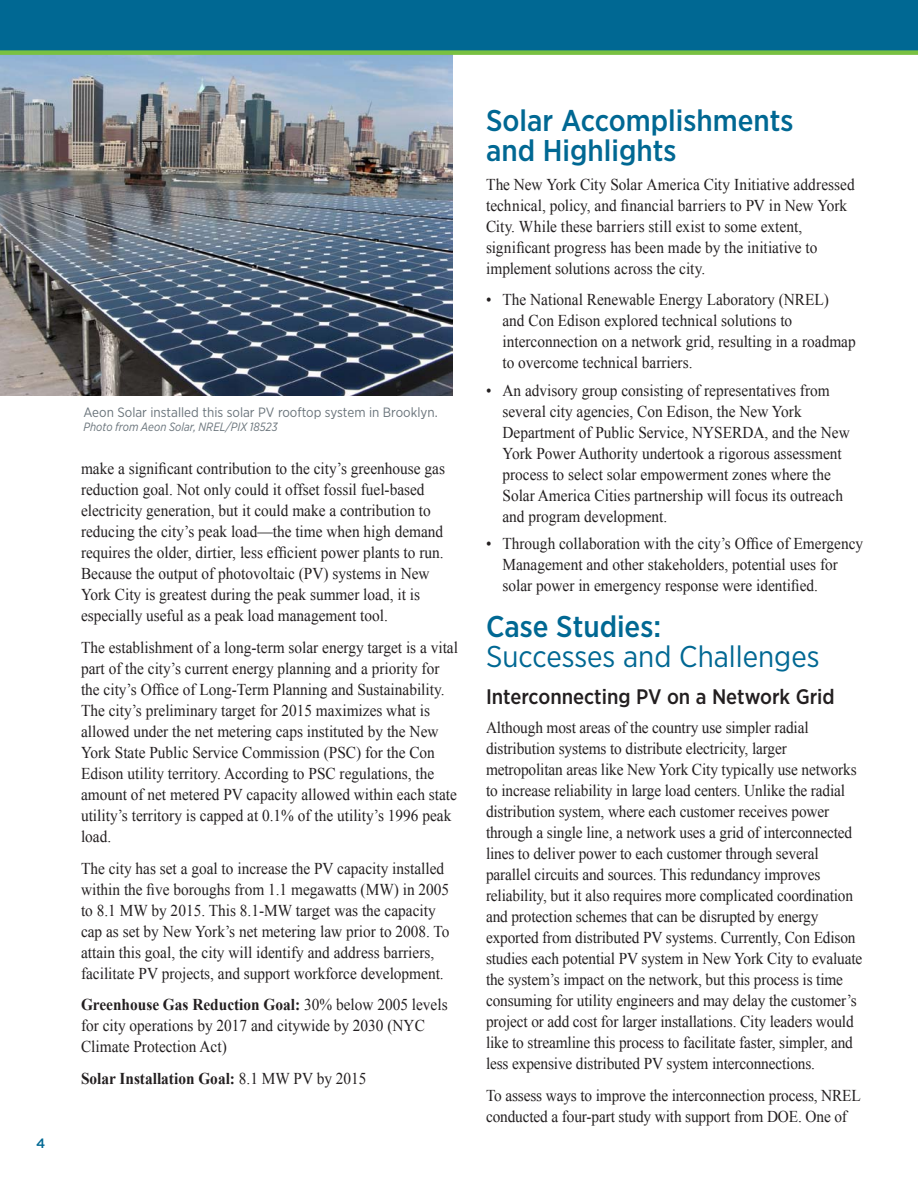
<style>
.page{position:relative;width:918px;height:1188px;background:#fff}
.page>*{position:absolute;margin:0;border:0;box-sizing:border-box;transform-origin:0 0}
.subhead{font:30px/30px "Gotham Narrow";color:#006893}
.subhead-2{font:500 30px/30px "Gotham Narrow";color:#006893}
.subhead2{font:500 21px "Gotham Narrow";color:#231f20}
.Body_text{font:16.5px/21px "Times New Roman";color:#231f20;scale:.93 1}
.Body_text_bullets{font:16.5px/21px "Times New Roman";color:#231f20;scale:.93 1}
.Body_text-2{font:700 16.5px "Times New Roman";color:#231f20;scale:.93 1}
.t1{font:13.5px "Gotham Narrow";color:#6a747b}
.t2{font:500 13.5px "Gotham";color:#006893}
.t3{font:italic 12px "Gotham Narrow";letter-spacing:.005em;color:#6a747b;scale:.95 1}
.s1{font-weight:700}
.s2{font-weight:400}
.s3{font-weight:500}
</style>
<div class="page">
<div style="left:0;top:0;width:918px;height:53px;background:#006893"></div>
<img style="left:0;top:55px;width:453px;height:340px">
<div style="left:0;top:50px;width:918px;height:5px;background:#79c142"></div>
<p class="t2" style="left:36px;top:1134px;width:11px">4</p>
<p class="t1" style="left:83px;top:404px;width:356px">Aeon Solar installed this solar PV rooftop system in Brooklyn.</p>
<p class="t3" style="left:83px;top:420px;width:206px">Photo from Aeon Solar, NREL/PIX 18523</p>
<p class="Body_text" style="left:81px;top:458px;width:393px">make a significant contribution to the city’s greenhouse gas reduction goal. Not only could it offset fossil fuel-based electricity generation, but it could make a contribution to reducing the city’s peak load—the time when high demand requires the older, dirtier, less efficient power plants to run.<br>Because the output of photovoltaic (PV) systems in New York City is greatest during the peak summer load, it is especially useful as a peak load management tool.</p>
<p class="Body_text" style="left:81px;top:637px;width:407px">The establishment of a long-term solar energy target is a vital part of the city’s current energy planning and a priority for the city’s Office of Long-Term Planning and Sustainability.<br>The city’s preliminary target for 2015 maximizes what is allowed under the net metering caps instituted by the New York State Public Service Commission (PSC) for the Con Edison utility territory. According to PSC regulations, the amount of net metered PV capacity allowed within each state utility’s territory is capped at 0.1% of the utility’s 1996 peak load.</p>
<p class="Body_text" style="left:81px;top:857px;width:398px">The city has set a goal to increase the PV capacity installed within the five boroughs from 1.1 megawatts (MW) in 2005 to 8.1 MW by 2015. This 8.1-MW target was the capacity cap as set by New York’s net metering law prior to 2008. To attain this goal, the city will identify and address barriers, facilitate PV projects, and support workforce development.</p>
<p class="Body_text" style="left:81px;top:994px;width:396px"><span class="s1">Greenhouse Gas Reduction Goal:</span> 30% below 2005 levels for city operations by 2017 and citywide by 2030 (NYC<br>Climate Protection Act)</p>
<p class="Body_text-2" style="left:81px;top:1067px;width:309px">Solar Installation Goal: <span class="s2">8.1 MW PV by 2015</span></p>
<p class="subhead-2" style="left:486px;top:105px;width:309px">Solar Accomplishments and Highlights</p>
<p class="Body_text" style="left:486px;top:173px;width:398px">The New York City Solar America City Initiative addressed technical, policy, and financial barriers to PV in New York City. While these barriers still exist to some extent, significant progress has been made by the initiative to implement solutions across the city.</p>
<p class="Body_text_bullets" style="left:502px;top:289px;width:381px;text-indent:-16px">• The National Renewable Energy Laboratory (NREL)<br>and Con Edison explored technical solutions to interconnection on a network grid, resulting in a roadmap to overcome technical barriers.</p>
<p class="Body_text_bullets" style="left:502px;top:380px;width:375px;text-indent:-16px">• An advisory group consisting of representatives from several city agencies, Con Edison, the New York Department of Public Service, NYSERDA, and the New York Power Authority undertook a rigorous assessment process to select solar empowerment zones where the Solar America Cities partnership will focus its outreach and program development.</p>
<p class="Body_text_bullets" style="left:502px;top:533px;width:389px;text-indent:-16px">• Through collaboration with the city’s Office of Emergency<br>Management and other stakeholders, potential uses for solar power in emergency response were identified.</p>
<p class="subhead" style="left:486px;top:611px;width:335px"><span class="s3">Case Studies:<br></span>Successes and Challenges</p>
<p class="subhead2" style="left:486px;top:684px;width:350px">Interconnecting PV on a Network Grid</p>
<p class="Body_text" style="left:486px;top:716px;width:406px">Although most areas of the country use simpler radial distribution systems to distribute electricity, larger metropolitan areas like New York City typically use networks to increase reliability in large load centers. Unlike the radial distribution system, where each customer receives power through a single line, a network uses a grid of interconnected lines to deliver power to each customer through several parallel circuits and sources. This redundancy improves reliability, but it also requires more complicated coordination and protection schemes that can be disrupted by energy exported from distributed PV systems. Currently, Con Edison studies each potential PV system in New York City to evaluate the system’s impact on the network, but this process is time consuming for utility engineers and may delay the customer’s project or add cost for larger installations. City leaders would like to streamline this process to facilitate faster, simpler, and less expensive distributed PV system interconnections.</p>
<p class="Body_text" style="left:486px;top:1084px;width:405px">To assess ways to improve the interconnection process, NREL conducted a four-part study with support from DOE. One of</p>
</div>
